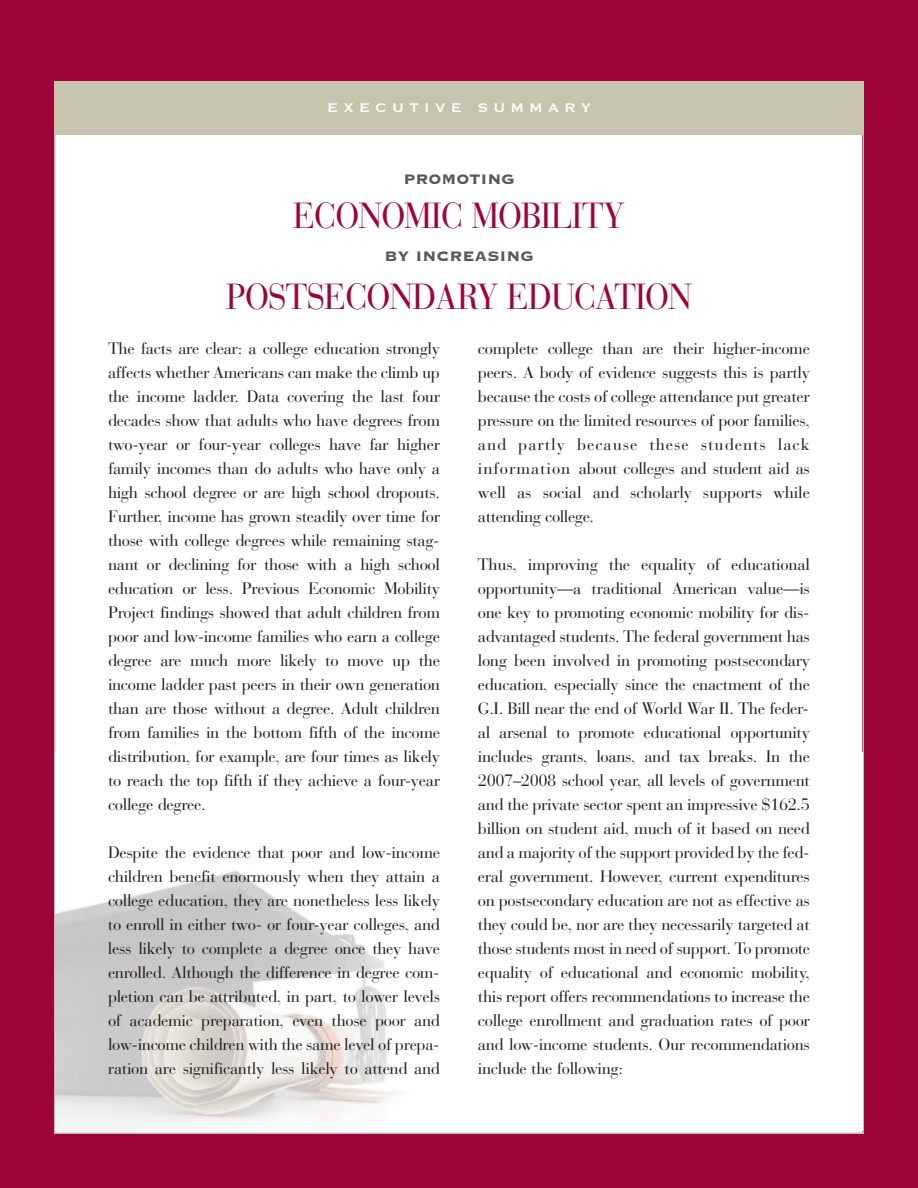
<style>
.page{position:relative;width:918px;height:1188px;background:#9d053a}
.page>*{position:absolute;margin:0;border:0;box-sizing:border-box;transform-origin:0 0}
.t1{font:36px "Bauer Bodoni";letter-spacing:-.03em;color:#9d053a;scale:.92 1}
.t2{font:700 18px "Copperplate";color:#57585a}
.t3{font:16.5px/24px "Bauer Bodoni";letter-spacing:-.025em;color:#231f20;text-align:justify}
.t4{font:16.5px "Copperplate";letter-spacing:.305em;color:#fff}
</style>
<div class="page">
<div style="left:56px;top:108px;width:806px;height:1024px;background:#fff"></div>
<img style="left:56px;top:871px;width:345px;height:255px">
<div style="left:54px;top:81px;width:810px;height:54px;background:#c6c4ae"></div>
<p class="t4" style="left:327px;top:97px;width:265px">EXECUTIVE SUMMARY</p>
<p class="t2" style="left:404px;top:168px;width:112px">PROMOTING</p>
<h1 class="t1" style="left:293px;top:202px;width:362px">ECONOMIC MOBILITY</h1>
<p class="t2" style="left:384px;top:244px;width:151px">BY INCREASING</p>
<h1 class="t1" style="left:226px;top:283px;width:508px">POSTSECONDARY EDUCATION</h1>
<p class="t3" style="left:108px;top:338px;width:334px">The facts are clear: a college education strongly affects whether Americans can make the climb up the income ladder. Data covering the last four decades show that adults who have degrees from two-year or four-year colleges have far higher family incomes than do adults who have only a high school degree or are high school dropouts.<br>Further, income has grown steadily over time for those with college degrees while remaining stag&shy;nant or declining for those with a high school education or less. Previous Economic Mobility Project findings showed that adult children from poor and low-income families who earn a college degree are much more likely to move up the income ladder past peers in their own generation than are those without a degree. Adult children from families in the bottom fifth of the income distribution, for example, are four times as likely to reach the top fifth if they achieve a four-year college degree.</p>
<p class="t3" style="left:108px;top:842px;width:334px">Despite the evidence that poor and low-income children benefit enormously when they attain a college education, they are nonetheless less likely to enroll in either two- or four-year colleges, and less likely to complete a degree once they have enrolled. Although the difference in degree com&shy;pletion can be attributed, in part, to lower levels of academic preparation, even those poor and low-income children with the same level of prepa&shy;ration are significantly less likely to attend and</p>
<p class="t3" style="left:478px;top:338px;width:334px">complete college than are their higher-income peers. A body of evidence suggests this is partly because the costs of college attendance put greater pressure on the limited resources of poor families, and partly because these students lack information about colleges and student aid as well as social and scholarly supports while attending college.</p>
<p class="t3" style="left:478px;top:554px;width:334px">Thus, improving the equality of educational opportunity—a traditional American value—is one key to promoting economic mobility for dis&shy;advantaged students. The federal government has long been involved in promoting postsecondary education, especially since the enactment of the G.I. Bill near the end of World War II. The feder&shy;al arsenal to promote educational opportunity includes grants, loans, and tax breaks. In the 2007–2008 school year, all levels of government and the private sector spent an impressive $162.5 billion on student aid, much of it based on need and a majority of the support provided by the fed&shy;eral government. However, current expenditures on postsecondary education are not as effective as they could be, nor are they necessarily targeted at those students most in need of support. To promote equality of educational and economic mobility, this report offers recommendations to increase the college enrollment and graduation rates of poor and low-income students. Our recommendations include the following:</p>
</div>
